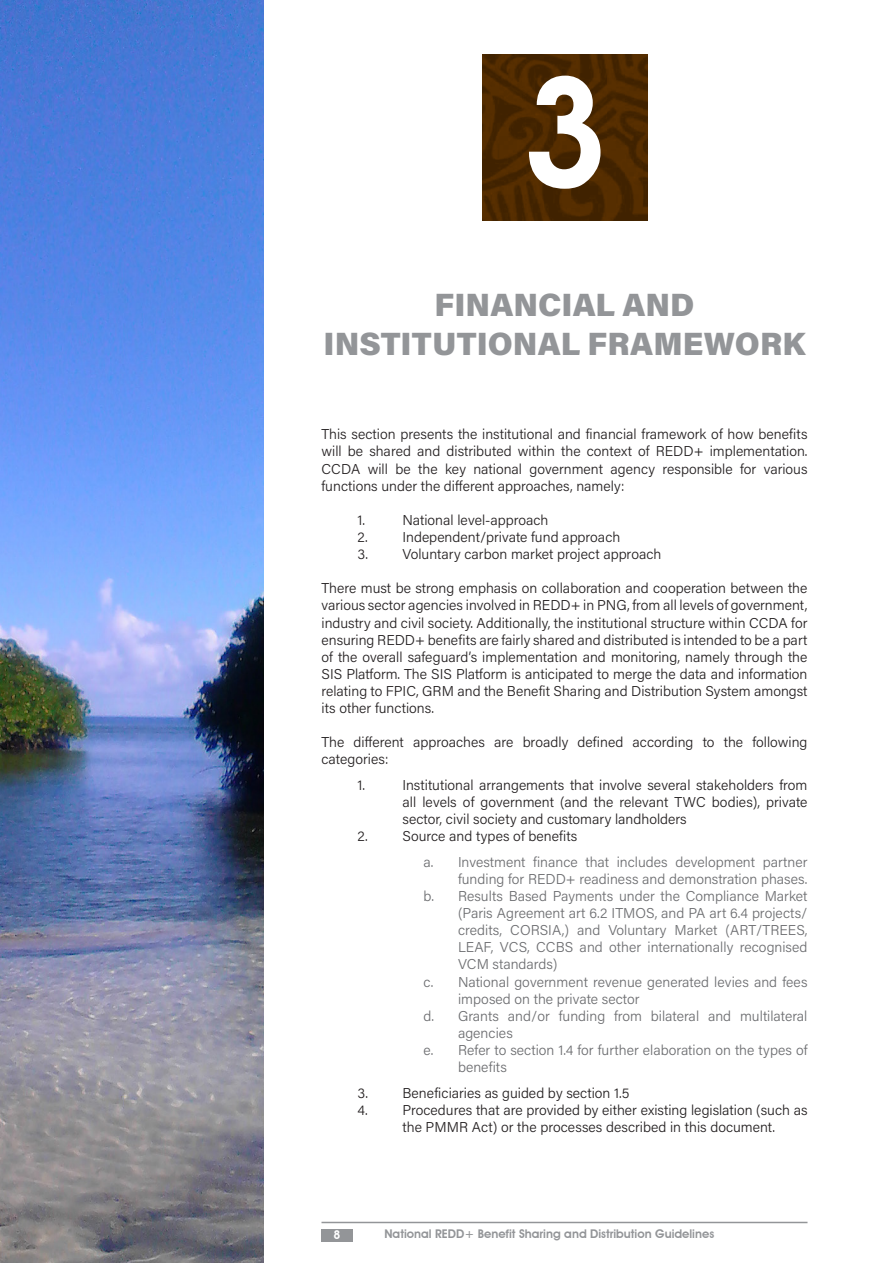
<style>
.page{position:relative;width:893px;height:1263px;background:#fff}
.page>*{position:absolute;margin:0;border:0;box-sizing:border-box;transform-origin:0 0}
.t1{font:600 153px "Avant Garde IT Cby BT";color:#fff}
.t2{font:32.25px/38.7px "Acumin Variable Concept";letter-spacing:.07em;color:#939598;text-align:center}
.t3{font:14.25px/17.1px "Acumin Variable Concept";letter-spacing:.01em;color:#231f20;text-align:justify}
.t4{font:14.25px/17.1px "Acumin Variable Concept";letter-spacing:.01em;color:#6c6d70}
.t5{font:600 12px "Avant Garde IT Cby BT";color:#939598}
.t6{font:600 12px "Avant Garde IT Cby BT";color:#fff}
</style>
<div class="page">
<img style="left:482px;top:55px;width:165px;height:165px">
<img style="left:0;top:0;width:264px;height:1263px">
<div style="left:321px;top:1229px;width:32px;height:12px;background:#939598"></div>
<hr style="left:321px;top:1222px;width:486px;height:1px;background:#939598">
<p class="t1" style="left:520px;top:40px;width:90px">3</p>
<p class="t2" style="left:324px;top:284px;width:480px">FINANCIAL AND<br>INSTITUTIONAL FRAMEWORK</p>
<p class="t3" style="left:321px;top:425px;width:487px">This section presents the institutional and financial framework of how benefits will be shared and distributed within the context of REDD+ implementation.<br>CCDA will be the key national government agency responsible for various functions under the different approaches, namely:</p>
<p class="t3" style="left:357px;top:511px;width:9px">1.</p>
<p class="t3" style="left:402px;top:511px;width:147px">National level-approach</p>
<p class="t3" style="left:357px;top:528px;width:12px">2.</p>
<p class="t3" style="left:402px;top:528px;width:219px">Independent/private fund approach</p>
<p class="t3" style="left:357px;top:545px;width:12px">3.</p>
<p class="t3" style="left:402px;top:545px;width:260px">Voluntary carbon market project approach</p>
<p class="t3" style="left:321px;top:579px;width:487px">There must be strong emphasis on collaboration and cooperation between the various sector agencies involved in REDD+ in PNG, from all levels of government, industry and civil society. Additionally, the institutional structure within CCDA for ensuring REDD+ benefits are fairly shared and distributed is intended to be a part of the overall safeguard’s implementation and monitoring, namely through the SIS Platform. The SIS Platform is anticipated to merge the data and information relating to FPIC, GRM and the Benefit Sharing and Distribution System amongst its other functions.</p>
<p class="t3" style="left:321px;top:733px;width:487px">The different approaches are broadly defined according to the following categories:</p>
<p class="t3" style="left:357px;top:776px;width:9px">1.</p>
<p class="t3" style="left:402px;top:776px;width:406px">Institutional arrangements that involve several stakeholders from all levels of government (and the relevant TWC bodies), private sector, civil society and customary landholders</p>
<p class="t3" style="left:357px;top:827px;width:12px">2.</p>
<p class="t3" style="left:402px;top:827px;width:176px">Source and types of benefits</p>
<p class="t4" style="left:423px;top:853px;width:385px;text-align:right">a. Investment finance that includes development partner funding for REDD+ readiness and demonstration phases.</p>
<p class="t4" style="left:458px;top:887px;width:351px;text-align:justify;text-indent:-34px">b. Results Based Payments under the Compliance Market (Paris Agreement art 6.2 ITMOS, and PA art 6.4 projects/ credits, CORSIA,) and Voluntary Market (ART/TREES, LEAF, VCS, CCBS and other internationally recognised VCM standards)</p>
<p class="t4" style="left:458px;top:972px;width:351px;text-indent:-34px">c. National government revenue generated levies and fees imposed on the private sector</p>
<p class="t4" style="left:458px;top:1007px;width:351px;text-indent:-34px">d. Grants and/or funding from bilateral and multilateral agencies</p>
<p class="t4" style="left:458px;top:1041px;width:351px;text-indent:-34px">e. Refer to section 1.4 for further elaboration on the types of benefits</p>
<p class="t3" style="left:357px;top:1083px;width:12px">3.</p>
<p class="t3" style="left:402px;top:1083px;width:228px">Beneficiaries as guided by section 1.5</p>
<p class="t3" style="left:357px;top:1101px;width:11px">4.</p>
<p class="t3" style="left:402px;top:1101px;width:406px">Procedures that are provided by either existing legislation (such as the PMMR Act) or the processes described in this document.</p>
<p class="t6" style="left:334px;top:1228px;width:8px">8</p>
<p class="t5" style="left:384px;top:1226px;width:331px">National REDD+ Benefit Sharing and Distribution Guidelines</p>
</div>
